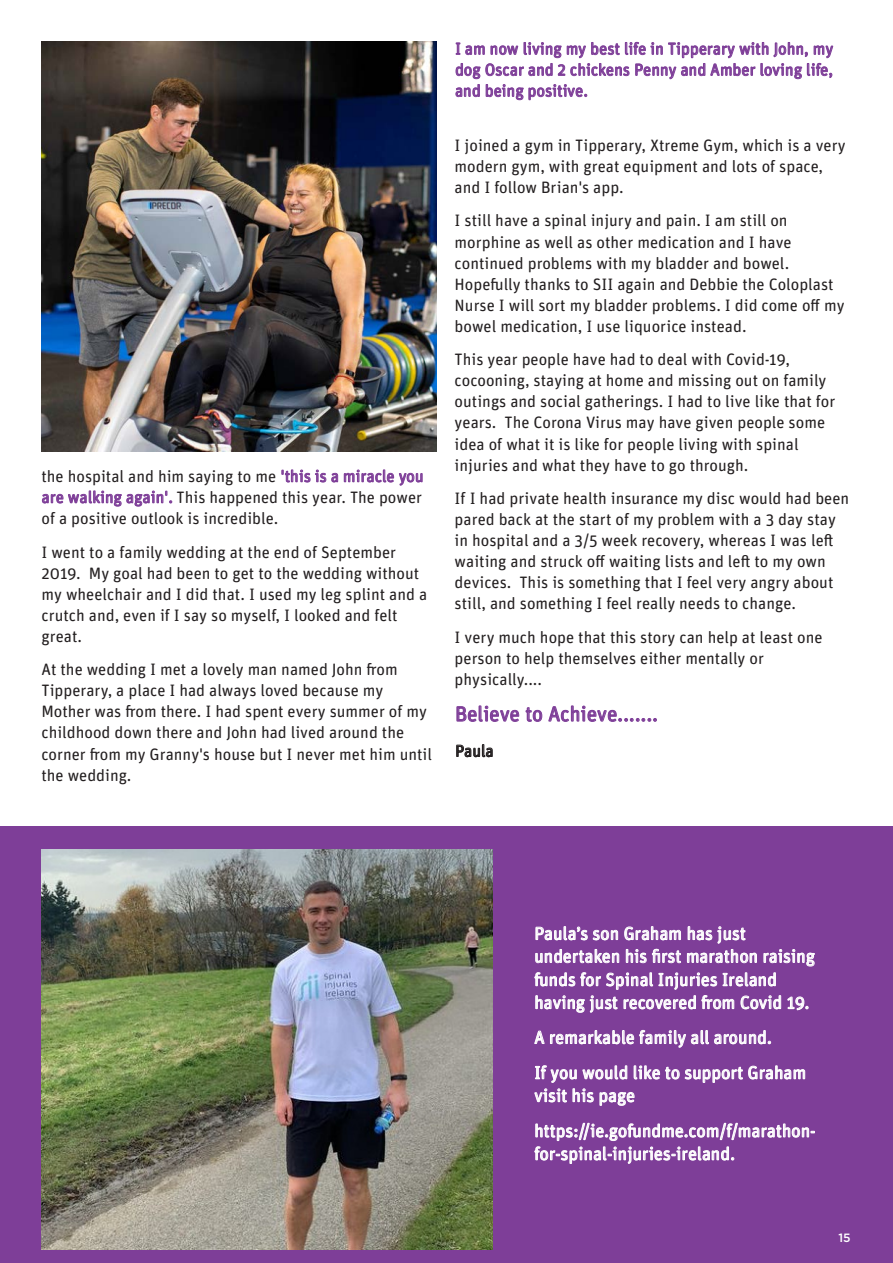
<style>
.page{position:relative;width:893px;height:1263px;background:#fff}
.page>*{position:absolute;margin:0;border:0;box-sizing:border-box;transform-origin:0 0}
.t1{font:21px "Unit Rounded Pro";letter-spacing:-.01em;color:#7e3e98}
.t2{font:18px/23px "Unit Rounded Pro";color:#fff}
.t3{font:16.5px/21.1px "Unit Rounded Pro";color:#231f20}
.t4{font:16.5px/21px "Unit Rounded Pro";color:#7e3e98;text-align:justify}
.t5{font:500 12px "Gotham";color:#fff}
.s1{color:#7e3e98}
</style>
<div class="page">
<div style="left:0;top:826px;width:892px;height:436px;background:#7e3e98"></div>
<svg style="left:282px;top:469px;width:56px;height:13px"></svg>
<svg style="left:344px;top:469px;width:78px;height:17px"></svg>
<svg style="left:42px;top:490px;width:130px;height:17px"></svg>
<svg style="left:455px;top:41px;width:378px;height:59px"></svg>
<svg style="left:456px;top:705px;width:63px;height:17px"></svg>
<svg style="left:525px;top:707px;width:17px;height:15px"></svg>
<svg style="left:548px;top:705px;width:108px;height:17px"></svg>
<svg style="left:456px;top:744px;width:36px;height:13px"></svg>
<img style="left:41px;top:41px;width:395px;height:410px">
<svg style="left:534px;top:926px;width:280px;height:86px"></svg>
<svg style="left:534px;top:1030px;width:10px;height:14px"></svg>
<svg style="left:550px;top:1029px;width:220px;height:19px"></svg>
<svg style="left:534px;top:1065px;width:271px;height:40px"></svg>
<svg style="left:534px;top:1122px;width:280px;height:41px"></svg>
<img style="left:41px;top:849px;width:451px;height:399px">
<p class="t3" style="left:41px;top:467px;width:383px;text-align:justify">the hospital and him saying to me <span class="s1">'this is a miracle you are walking again'.</span> This happened this year. The power of a positive outlook is incredible.</p>
<p class="t3" style="left:41px;top:542px;width:387px">I went to a family wedding at the end of September 2019. my goal had been to get to the wedding without my wheelchair and I did that. I used my leg splint and a crutch and, even if I say so myself, I looked and felt great.</p>
<p class="t3" style="left:41px;top:660px;width:392px">At the wedding I met a lovely man named John from Tipperary, a place I had always loved because my mother was from there. I had spent every summer of my childhood down there and John had lived around the corner from my Granny's house but I never met him until the wedding.</p>
<p class="t4" style="left:455px;top:40px;width:380px">I am now living my best life in Tipperary with John, my dog oscar and 2 chickens Penny and Amber loving life, and being positive.</p>
<p class="t3" style="left:454px;top:136px;width:392px">I joined a gym in Tipperary, Xtreme Gym, which is a very modern gym, with great equipment and lots of space, and I follow Brian's app.</p>
<p class="t3" style="left:454px;top:212px;width:391px">I still have a spinal injury and pain. I am still on morphine as well as other medication and I have continued problems with my bladder and bowel.<br>Hopefully thanks to SII again and Debbie the Coloplast Nurse I will sort my bladder problems. I did come off my bowel medication, I use liquorice instead.</p>
<p class="t3" style="left:454px;top:350px;width:382px">This year people have had to deal with Covid-19, cocooning, staying at home and missing out on family outings and social gatherings. I had to live like that for years. The Corona Virus may have given people some idea of what it is like for people living with spinal injuries and what they have to go through.</p>
<p class="t3" style="left:454px;top:489px;width:396px">If I had private health insurance my disc would had been pared back at the start of my problem with a 3 day stay in hospital and a 3/5 week recovery, whereas I was left waiting and struck off waiting lists and left to my own devices. This is something that I feel very angry about still, and something I feel really needs to change.</p>
<p class="t3" style="left:454px;top:628px;width:369px">I very much hope that this story can help at least one person to help themselves either mentally or physically....</p>
<p class="t1" style="left:455px;top:706px;width:204px">Believe to Achieve.......</p>
<p class="t3" style="left:455px;top:741px;width:40px">Paula</p>
<p class="t2" style="left:534px;top:923px;width:282px">Paula’s son Graham has just undertaken his first marathon raising funds for Spinal Injuries Ireland having just recovered from Covid 19.</p>
<p class="t2" style="left:534px;top:1021px;width:273px;line-height:35.2px">A remarkable family all around.<br>If you would like to support Graham</p>
<p class="t2" style="left:534px;top:1079px;width:283px;line-height:35.2px">visit his page https://ie.gofundme.com/f/marathon-</p>
<p class="t2" style="left:534px;top:1143px;width:202px">for-spinal-injuries-ireland.</p>
<p class="t5" style="left:838px;top:1233px;width:14px">15</p>
</div>
